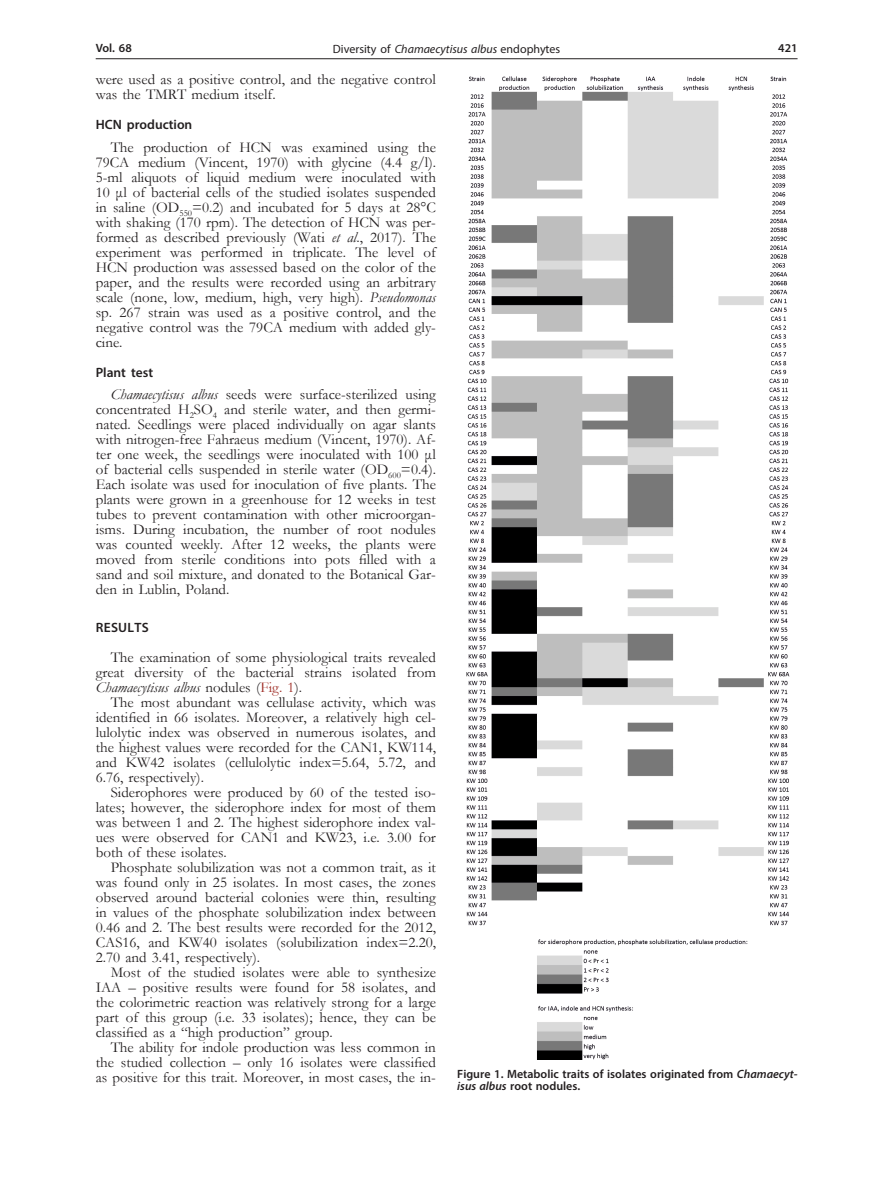
<style>
.page{position:relative;width:872px;height:1191px;background:#fff}
.page>*{position:absolute;margin:0;border:0;box-sizing:border-box;transform-origin:0 0}
.Body_tekst{font:15px/15px "Garamond";color:#231f20;text-align:justify}
.Tytul_2{font:600 13.5px "Myriad Pro";color:#231f20}
.Tytul_1{font:600 13.5px "Myriad Pro";letter-spacing:.02em;color:#231f20}
.Figure{font:600 12px/12px "Myriad Pro";color:#231f20}
.t1{font:12px "Myriad Pro";color:#231f20}
.s1{font-style:italic}
.s2{color:#9f2d26}
</style>
<div class="page">
<hr style="left:96px;top:58px;width:701px;height:1px;background:#231f20">
<img style="left:466px;top:76px;width:324px;height:983px">
<p class="Figure" style="left:96px;top:42px;width:38px">Vol. 68</p>
<p class="t1" style="left:333px;top:42px;width:229px">Diversity of <span class="s1">Chamaecytisus albus</span> endophytes</p>
<p class="Figure" style="left:778px;top:42px;width:21px">421</p>
<p class="Body_tekst" style="left:96px;top:72px;width:342px">were used as a positive control, and the negative control was the TMRT medium itself.</p>
<p class="Tytul_2" style="left:96px;top:116px;width:98px">HCN production</p>
<p class="Body_tekst" style="left:96px;top:139px;width:342px;text-indent:15px">The production of HCN was examined using the 79CA medium (Vincent, 1970) with glycine (4.4 g/l).<br>5-ml aliquots of liquid medium were inoculated with 10 μl of bacterial cells of the studied isolates suspended in saline (OD<sub>550</sub>=0.2) and incubated for 5 days at 28°C with shaking (170 rpm). The detection of HCN was per&shy;formed as described previously (Wati <span class="s1">et al</span>., 2017). The experiment was performed in triplicate. The level of HCN production was assessed based on the color of the paper, and the results were recorded using an arbitrary scale (none, low, medium, high, very high). <span class="s1">Pseudomonas </span>sp. 267 strain was used as a positive control, and the negative control was the 79CA medium with added gly&shy;cine.</p>
<p class="Tytul_2" style="left:96px;top:364px;width:59px">Plant test</p>
<p class="Body_tekst" style="left:96px;top:387px;width:342px;text-indent:15px"><span class="s1">Chamaecytisus albus</span> seeds were surface-sterilized using concentrated H<sub>2</sub>SO<sub>4</sub> and sterile water, and then germi&shy;nated. Seedlings were placed individually on agar slants with nitrogen-free Fahraeus medium (Vincent, 1970). Af&shy;ter one week, the seedlings were inoculated with 100 μl of bacterial cells suspended in sterile water (OD<sub>600</sub>=0.4).<br>Each isolate was used for inoculation of five plants. The plants were grown in a greenhouse for 12 weeks in test tubes to prevent contamination with other microorgan&shy;isms. During incubation, the number of root nodules was counted weekly. After 12 weeks, the plants were moved from sterile conditions into pots filled with a sand and soil mixture, and donated to the Botanical Gar&shy;den in Lublin, Poland.</p>
<p class="Tytul_1" style="left:96px;top:619px;width:55px">RESULTS</p>
<p class="Body_tekst" style="left:96px;top:649px;width:342px;text-indent:15px">The examination of some physiological traits revealed great diversity of the bacterial strains isolated from <span class="s1">Chamaecytisus albus</span> nodules (<span class="s2">Fig. 1</span>).</p>
<p class="Body_tekst" style="left:96px;top:694px;width:342px;text-indent:15px">The most abundant was cellulase activity, which was identified in 66 isolates. Moreover, a relatively high cel&shy;lulolytic index was observed in numerous isolates, and the highest values were recorded for the CAN1, KW114, and KW42 isolates (cellulolytic index=5.64, 5.72, and 6.76, respectively).</p>
<p class="Body_tekst" style="left:96px;top:784px;width:342px;text-indent:15px">Siderophores were produced by 60 of the tested iso&shy;lates; however, the siderophore index for most of them was between 1 and 2. The highest siderophore index val&shy;ues were observed for CAN1 and KW23, i.e. 3.00 for both of these isolates.</p>
<p class="Body_tekst" style="left:96px;top:859px;width:342px;text-indent:15px">Phosphate solubilization was not a common trait, as it was found only in 25 isolates. In most cases, the zones observed around bacterial colonies were thin, resulting in values of the phosphate solubilization index between 0.46 and 2. The best results were recorded for the 2012, CAS16, and KW40 isolates (solubilization index=2.20, 2.70 and 3.41, respectively).</p>
<p class="Body_tekst" style="left:96px;top:964px;width:342px;text-indent:15px">Most of the studied isolates were able to synthesize IAA – positive results were found for 58 isolates, and the colorimetric reaction was relatively strong for a large part of this group (i.e. 33 isolates); hence, they can be classified as a “high production” group.</p>
<p class="Body_tekst" style="left:96px;top:1039px;width:342px;text-indent:15px">The ability for indole production was less common in the studied collection – only 16 isolates were classified as positive for this trait. Moreover, in most cases, the in-</p>
<p class="Figure" style="left:457px;top:1067px;width:342px">Figure 1. Metabolic traits of isolates originated from <span class="s1">Chamaecyt&shy;isus albus</span> root nodules.</p>
</div>
